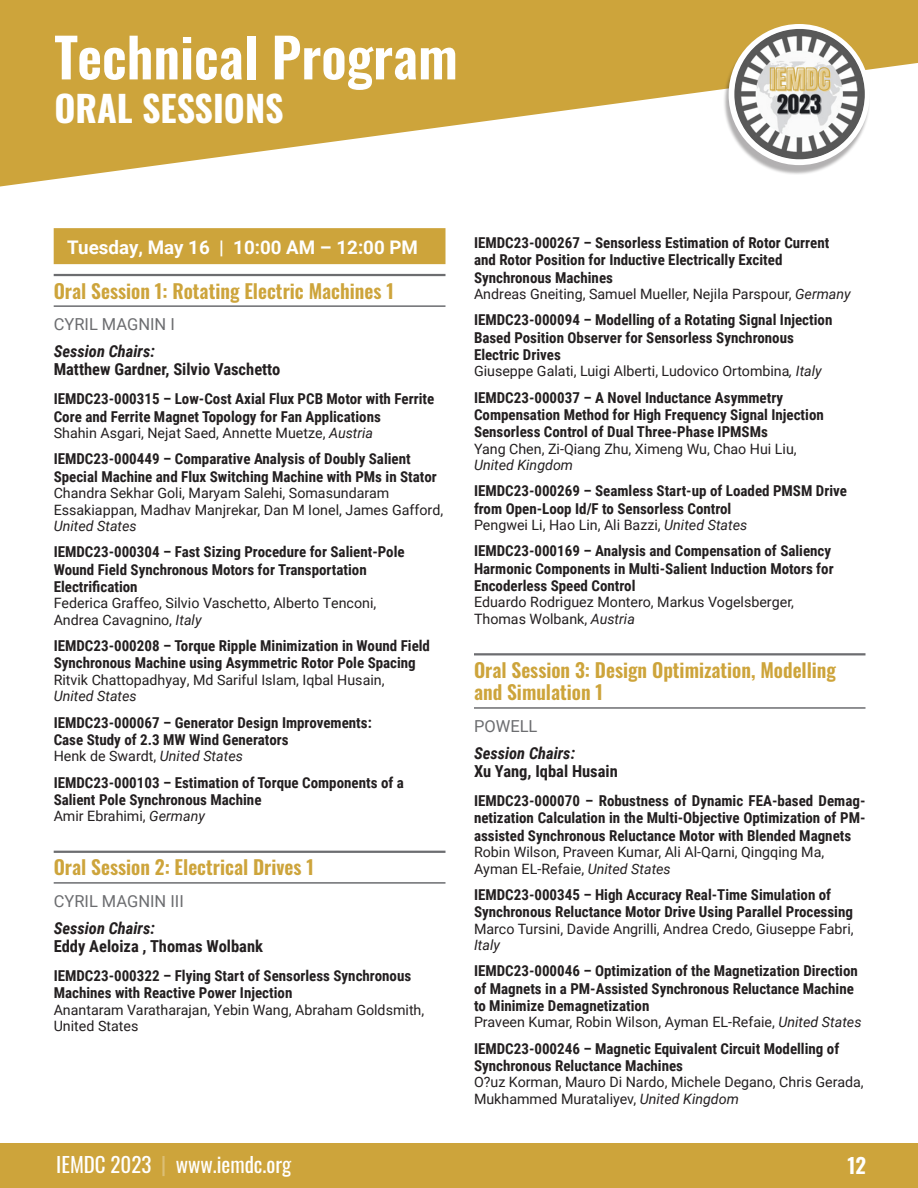
<style>
.page{position:relative;width:918px;height:1188px;background:#fff}
.page>*{position:absolute;margin:0;border:0;box-sizing:border-box;transform-origin:0 0}
.t1{font:600 54px "Oswald";color:#fff}
.t2{font:700 36px "Oswald";color:#fff}
.t3{font:21px "Oswald";color:#fff}
.t4{font:600 21px "Oswald";color:#fff}
.Oral_Head_1{font:600 19.5px/22.5px "Oswald";color:#cda43b}
.t5{font:700 18.75px "Roboto";color:#fff}
.Oral_Session_Chairs{font:700 16.5px/18px "Roboto Condensed";color:#231f20}
.t6{font:16.5px "Roboto";color:#6c6d70}
.Oral_Listing_Number{font:700 15px/17.2px "Roboto Condensed";color:#231f20}
.Oral_Name_sub{font:14.25px/16.5px "Roboto";color:#231f20}
.s1{font-style:italic}
.s2{color:#dcbf76}
</style>
<div class="page">
<div style="left:0;top:1143px;width:918px;height:45px;background:#cda43b"></div>
<svg style="left:0;top:0;width:918px;height:187px;fill:#cda43b"></svg>
<div style="left:723px;top:28px;width:147px;height:147px;background:#231f20;opacity:.35"></div>
<div style="left:729px;top:24px;width:141px;height:141px;background:#fff;border-radius:50%"></div>
<img style="left:734px;top:29px;width:131px;height:130px;border-radius:65px">
<div style="left:54px;top:228px;width:392px;height:36px;background:#cda43b"></div>
<hr style="left:54px;top:274px;width:392px;height:2px;background:#6c6d70">
<hr style="left:54px;top:305px;width:392px;height:2px;background:#6c6d70">
<hr style="left:54px;top:851px;width:392px;height:2px;background:#6c6d70">
<hr style="left:54px;top:882px;width:392px;height:2px;background:#6c6d70">
<hr style="left:474px;top:653px;width:392px;height:2px;background:#6c6d70">
<hr style="left:474px;top:707px;width:392px;height:2px;background:#6c6d70">
<p class="t1" style="left:54px;top:29px;width:405px">Technical Program</p>
<p class="t2" style="left:54px;top:89px;width:231px">ORAL SESSIONS</p>
<p class="t5" style="left:67px;top:234px;width:352px">Tuesday, May 16 | 10:00 AM – 12:00 PM</p>
<p class="Oral_Head_1" style="left:54px;top:281px;width:342px">Oral Session 1: Rotating Electric Machines 1</p>
<p class="t6" style="left:54px;top:313px;width:123px">CYRIL MAGNIN I</p>
<p class="Oral_Session_Chairs" style="left:54px;top:342px;width:228px"><span class="s1">Session Chairs:<br></span>Matthew Gardner, Silvio Vaschetto</p>
<p class="Oral_Listing_Number" style="left:54px;top:390px;width:382px">IEMDC23-000315 – Low-Cost Axial Flux PCB Motor with Ferrite<br>Core and Ferrite Magnet Topology for Fan Applications</p>
<p class="Oral_Name_sub" style="left:54px;top:424px;width:321px">Shahin Asgari, Nejat Saed, Annette Muetze, <span class="s1">Austria</span></p>
<p class="Oral_Listing_Number" style="left:54px;top:450px;width:385px">IEMDC23-000449 – Comparative Analysis of Doubly Salient<br>Special Machine and Flux Switching Machine with PMs in Stator</p>
<p class="Oral_Name_sub" style="left:54px;top:484px;width:391px">Chandra Sekhar Goli, Maryam Salehi, Somasundaram<br>Essakiappan, Madhav Manjrekar, Dan M Ionel, James Gafford,<br><span class="s1">United States</span></p>
<p class="Oral_Listing_Number" style="left:54px;top:543px;width:352px">IEMDC23-000304 – Fast Sizing Procedure for Salient-Pole<br>Wound Field Synchronous Motors for Transportation<br>Electrification</p>
<p class="Oral_Name_sub" style="left:54px;top:595px;width:324px">Federica Graffeo, Silvio Vaschetto, Alberto Tenconi,<br>Andrea Cavagnino, <span class="s1">Italy</span></p>
<p class="Oral_Listing_Number" style="left:54px;top:637px;width:378px">IEMDC23-000208 – Torque Ripple Minimization in Wound Field<br>Synchronous Machine using Asymmetric Rotor Pole Spacing</p>
<p class="Oral_Name_sub" style="left:54px;top:671px;width:332px">Ritvik Chattopadhyay, Md Sariful Islam, Iqbal Husain,<br><span class="s1">United States</span></p>
<p class="Oral_Listing_Number" style="left:54px;top:713px;width:320px">IEMDC23-000067 – Generator Design Improvements:<br>Case Study of 2.3 MW Wind Generators</p>
<p class="Oral_Name_sub" style="left:54px;top:748px;width:191px">Henk de Swardt, <span class="s1">United States</span></p>
<p class="Oral_Listing_Number" style="left:54px;top:773px;width:352px">IEMDC23-000103 – Estimation of Torque Components of a<br>Salient Pole Synchronous Machine</p>
<p class="Oral_Name_sub" style="left:54px;top:808px;width:153px">Amir Ebrahimi, <span class="s1">Germany</span></p>
<p class="Oral_Head_1" style="left:54px;top:857px;width:262px">Oral Session 2: Electrical Drives 1</p>
<p class="t6" style="left:54px;top:889px;width:132px">CYRIL MAGNIN III</p>
<p class="Oral_Session_Chairs" style="left:54px;top:918px;width:211px"><span class="s1">Session Chairs:<br></span>Eddy Aeloiza , Thomas Wolbank</p>
<p class="Oral_Listing_Number" style="left:54px;top:967px;width:359px">IEMDC23-000322 – Flying Start of Sensorless Synchronous<br>Machines with Reactive Power Injection</p>
<p class="Oral_Name_sub" style="left:54px;top:1001px;width:372px">Anantaram Varatharajan, Yebin Wang, Abraham Goldsmith,<br>United States</p>
<p class="Oral_Listing_Number" style="left:474px;top:234px;width:357px">IEMDC23-000267 – Sensorless Estimation of Rotor Current and Rotor Position for Inductive Electrically Excited<br>Synchronous Machines</p>
<p class="Oral_Name_sub" style="left:474px;top:285px;width:378px">Andreas Gneiting, Samuel Mueller, Nejila Parspour, <span class="s1">Germany</span></p>
<p class="Oral_Listing_Number" style="left:474px;top:311px;width:360px">IEMDC23-000094 – Modelling of a Rotating Signal Injection<br>Based Position Observer for Sensorless Synchronous<br>Electric Drives</p>
<p class="Oral_Name_sub" style="left:474px;top:363px;width:349px">Giuseppe Galati, Luigi Alberti, Ludovico Ortombina<span class="s1">, Italy</span></p>
<p class="Oral_Listing_Number" style="left:474px;top:388px;width:351px">IEMDC23-000037 – A Novel Inductance Asymmetry<br>Compensation Method for High Frequency Signal Injection<br>Sensorless Control of Dual Three-Phase IPMSMs</p>
<p class="Oral_Name_sub" style="left:474px;top:440px;width:324px">Yang Chen, Zi-Qiang Zhu, Ximeng Wu, Chao Hui Liu,<br><span class="s1">United Kingdom</span></p>
<p class="Oral_Listing_Number" style="left:474px;top:482px;width:375px">IEMDC23-000269 – Seamless Start-up of Loaded PMSM Drive from Open-Loop Id/F to Sensorless Control</p>
<p class="Oral_Name_sub" style="left:474px;top:516px;width:275px">Pengwei Li, Hao Lin, Ali Bazzi, <span class="s1">United States</span></p>
<p class="Oral_Listing_Number" style="left:474px;top:542px;width:361px">IEMDC23-000169 – Analysis and Compensation of Saliency<br>Harmonic Components in Multi-Salient Induction Motors for<br>Encoderless Speed Control</p>
<p class="Oral_Name_sub" style="left:474px;top:594px;width:322px">Eduardo Rodriguez Montero, Markus Vogelsberger,<br>Thomas Wolbank, <span class="s1">Austria</span></p>
<p class="Oral_Head_1" style="left:474px;top:660px;width:364px">Oral Session 3: Design Optimization, Modelling and Simulation 1</p>
<p class="t6" style="left:474px;top:715px;width:65px">POWELL</p>
<p class="Oral_Session_Chairs" style="left:474px;top:743px;width:145px"><span class="s1">Session Chairs:<br></span>Xu Yang, Iqbal Husain</p>
<p class="Oral_Listing_Number" style="left:474px;top:792px;width:393px;text-align:justify">IEMDC23-000070 – Robustness of Dynamic FEA-based Demag&shy;netization Calculation in the Multi-Objective Optimization of PM&shy;assisted Synchronous Reluctance Motor with Blended Magnets</p>
<p class="Oral_Name_sub" style="left:474px;top:843px;width:352px">Robin Wilson, Praveen Kumar, Ali Al-Qarni, Qingqing Ma,<br>Ayman EL-Refaie, <span class="s1">United States</span></p>
<p class="Oral_Listing_Number" style="left:474px;top:885px;width:380px">IEMDC23-000345 – High Accuracy Real-Time Simulation of<br>Synchronous Reluctance Motor Drive Using Parallel Processing</p>
<p class="Oral_Name_sub" style="left:474px;top:920px;width:381px">Marco Tursini, Davide Angrilli, Andrea Credo, Giuseppe Fabri,<br><span class="s1">Italy</span></p>
<p class="Oral_Listing_Number" style="left:474px;top:962px;width:385px">IEMDC23-000046 – Optimization of the Magnetization Direction of Magnets in a PM-Assisted Synchronous Reluctance Machine to Minimize Demagnetization</p>
<p class="Oral_Name_sub" style="left:474px;top:1014px;width:389px">Praveen Kumar, Robin Wilson, Ayman EL-Refaie, <span class="s1">United States</span></p>
<p class="Oral_Listing_Number" style="left:474px;top:1039px;width:367px">IEMDC23-000246 – Magnetic Equivalent Circuit Modelling of<br>Synchronous Reluctance Machines</p>
<p class="Oral_Name_sub" style="left:474px;top:1074px;width:391px">O?uz Korman, Mauro Di Nardo, Michele Degano, Chris Gerada,<br>Mukhammed Murataliyev, <span class="s1">United Kingdom</span></p>
<h3 class="t3" style="left:56px;top:1146px;width:237px">IEMDC 2023 <span class="s2">|</span> www.iemdc.org</h3>
<h3 class="t4" style="left:847px;top:1155px;width:20px">12</h3>
</div>
